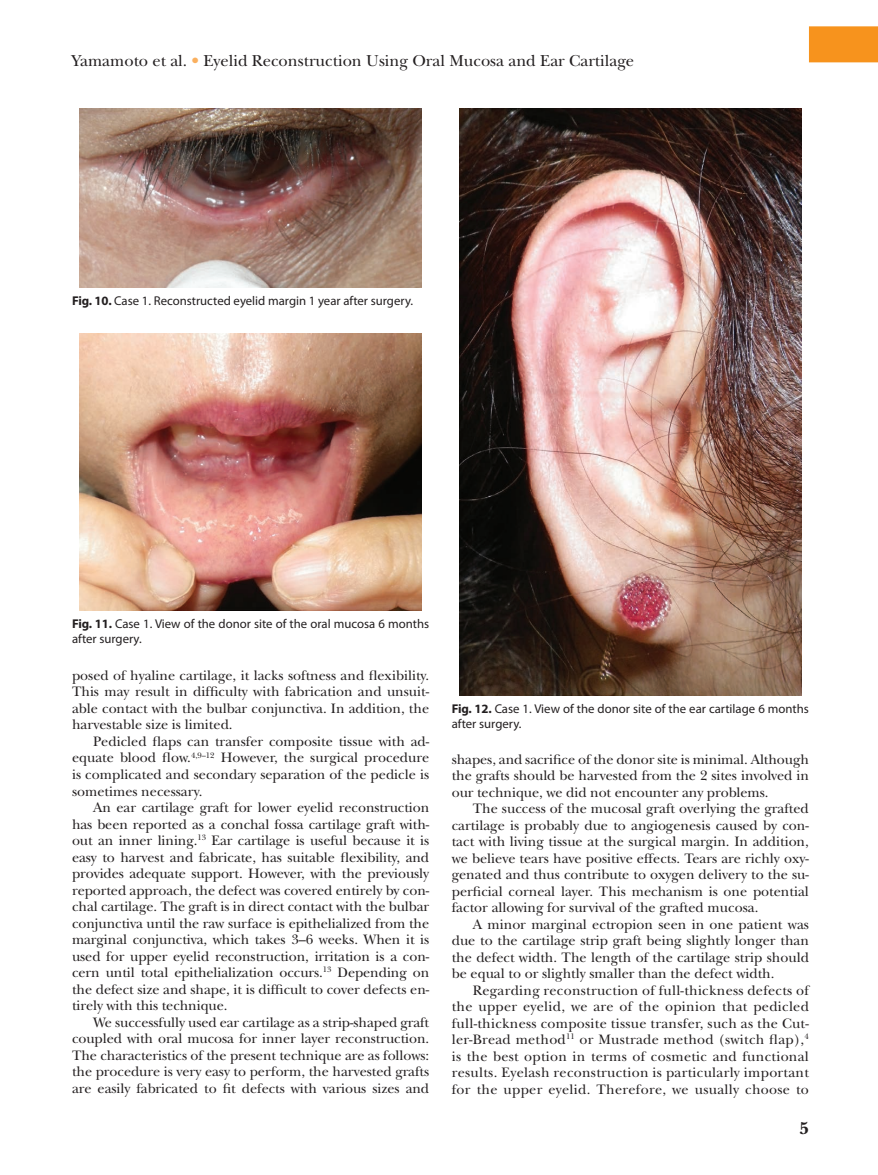
<style>
.page{position:relative;width:878px;height:1175px;background:#fff}
.page>*{position:absolute;margin:0;border:0;box-sizing:border-box;transform-origin:0 0}
.t1{font:700 18px "New Baskerville";color:#231f20}
.t2{font:16.5px "New Baskerville";color:#231f20}
.t3{font:14.25px/16.5px "New Baskerville";color:#231f20;text-align:justify}
.t4{font:12.75px/15px "Myriad Pro";color:#231f20}
.s1{color:#fab05f}
.s2{font-weight:700}
</style>
<div class="page">
<div style="left:808px;top:26px;width:70px;height:36px;background:#f7931d"></div>
<img style="left:80px;top:108px;width:341px;height:179px">
<img style="left:79px;top:334px;width:343px;height:276px">
<img style="left:459px;top:108px;width:342px;height:587px">
<p class="t2" style="left:72px;top:51px;width:563px">Yamamoto et al. <span class="s1">•</span> Eyelid Reconstruction Using Oral Mucosa and Ear Cartilage</p>
<p class="t4" style="left:72px;top:293px;width:342px"><span class="s2">Fig. 10.</span> Case 1. Reconstructed eyelid margin 1 year after surgery.</p>
<p class="t4" style="left:72px;top:615px;width:358px"><span class="s2">Fig. 11.</span> Case 1. View of the donor site of the oral mucosa 6 months after surgery.</p>
<p class="t3" style="left:72px;top:667px;width:359px">posed of hyaline cartilage, it lacks softness and flexibility.<br>This may result in difficulty with fabrication and unsuit&shy;able contact with the bulbar conjunctiva. In addition, the harvestable size is limited.</p>
<p class="t3" style="left:72px;top:733px;width:359px;text-indent:21px">Pedicled flaps can transfer composite tissue with ad&shy;equate blood flow.<sup>4,9–12</sup> However, the surgical procedure is complicated and secondary separation of the pedicle is sometimes necessary.</p>
<p class="t3" style="left:72px;top:799px;width:359px;text-indent:21px">An ear cartilage graft for lower eyelid reconstruction has been reported as a conchal fossa cartilage graft with&shy;out an inner lining.<sup>13</sup> Ear cartilage is useful because it is easy to harvest and fabricate, has suitable flexibility, and provides adequate support. However, with the previously reported approach, the defect was covered entirely by con&shy;chal cartilage. The graft is in direct contact with the bulbar conjunctiva until the raw surface is epithelialized from the marginal conjunctiva, which takes 3–6 weeks. When it is used for upper eyelid reconstruction, irritation is a con&shy;cern until total epithelialization occurs.<sup>13</sup> Depending on the defect size and shape, it is difficult to cover defects en&shy;tirely with this technique.</p>
<p class="t3" style="left:72px;top:1013px;width:359px;text-indent:21px">We successfully used ear cartilage as a strip-shaped graft coupled with oral mucosa for inner layer reconstruction.<br>The characteristics of the present technique are as follows: the procedure is very easy to perform, the harvested grafts are easily fabricated to fit defects with various sizes and</p>
<p class="t4" style="left:452px;top:700px;width:359px"><span class="s2">Fig. 12.</span> Case 1. View of the donor site of the ear cartilage 6 months after surgery.</p>
<p class="t3" style="left:451px;top:750px;width:359px">shapes, and sacrifice of the donor site is minimal. Although the grafts should be harvested from the 2 sites involved in our technique, we did not encounter any problems.</p>
<p class="t3" style="left:451px;top:800px;width:359px;text-indent:21px">The success of the mucosal graft overlying the grafted cartilage is probably due to angiogenesis caused by con&shy;tact with living tissue at the surgical margin. In addition, we believe tears have positive effects. Tears are richly oxy&shy;genated and thus contribute to oxygen delivery to the su&shy;perficial corneal layer. This mechanism is one potential factor allowing for survival of the grafted mucosa.</p>
<p class="t3" style="left:451px;top:915px;width:359px;text-indent:21px">A minor marginal ectropion seen in one patient was due to the cartilage strip graft being slightly longer than the defect width. The length of the cartilage strip should be equal to or slightly smaller than the defect width.</p>
<p class="t3" style="left:451px;top:981px;width:359px;text-indent:21px">Regarding reconstruction of full-thickness defects of the upper eyelid, we are of the opinion that pedicled full-thickness composite tissue transfer, such as the Cut&shy;ler-Bread method<sup>11</sup> or Mustrade method (switch flap),<sup>4 </sup>is the best option in terms of cosmetic and functional results. Eyelash reconstruction is particularly important for the upper eyelid. Therefore, we usually choose to</p>
<p class="t1" style="left:799px;top:1118px;width:11px">5</p>
</div>
